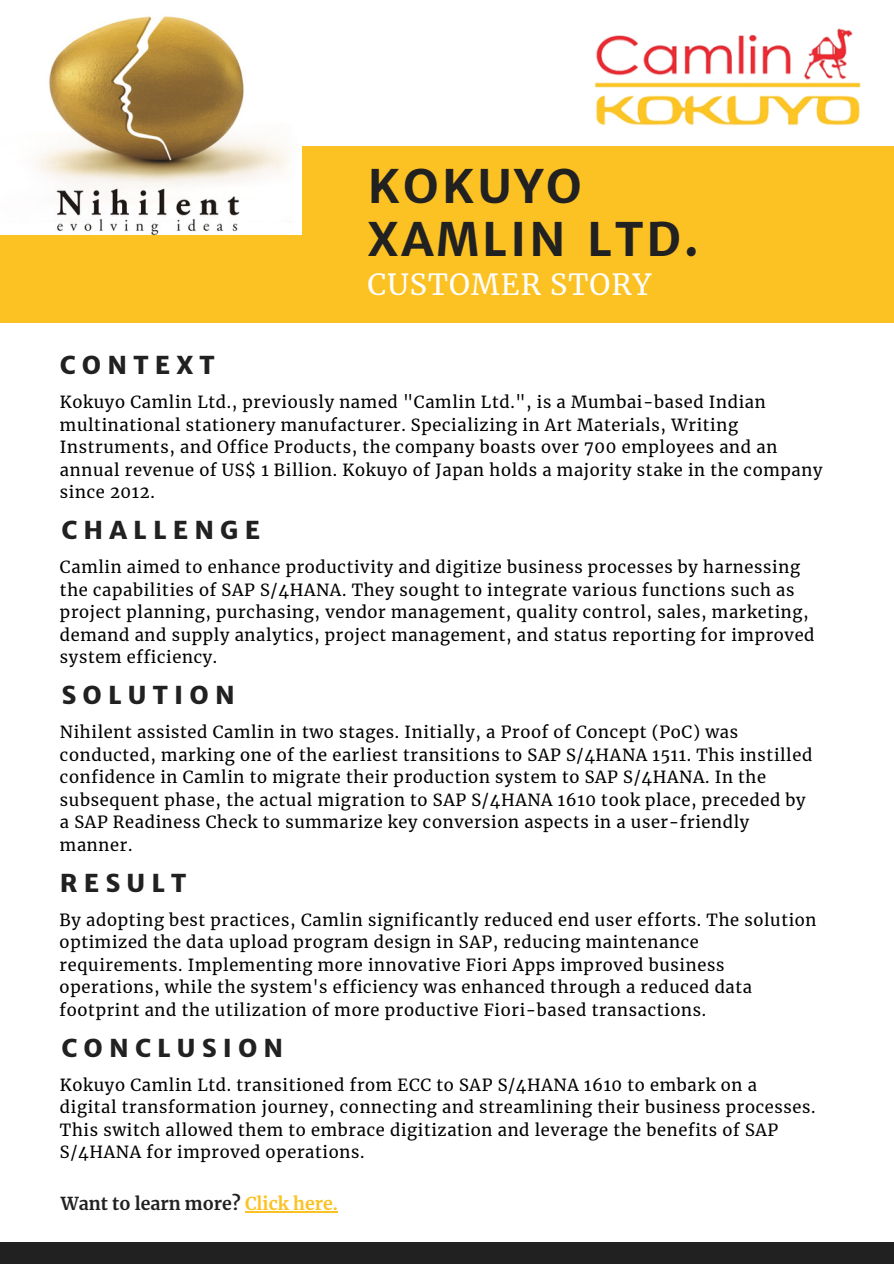
<style>
.page{position:relative;width:894px;height:1264px;background:#fff}
.page>*{position:absolute;margin:0;border:0;box-sizing:border-box;transform-origin:0 0}
.t1{font:700 46.35px/52.9px "Merriweather Sans";letter-spacing:.06em;color:#212121}
.t2{font:28.8px "Merriweather";letter-spacing:.04em;color:#fff}
.t3{font:800 24.75px "Merriweather Sans";letter-spacing:.25em;color:#212121}
.t4{font:700 17.7px "Merriweather";color:#212121}
.t5{font:16.5px/22.5px "Merriweather";letter-spacing:.04em;color:#000}
.s1{color:#fcc122}
</style>
<div class="page">
<div style="left:0;top:146px;width:893px;height:176px;background:#fcc122"></div>
<div style="left:0;top:1242px;width:893px;height:21px;background:#212121"></div>
<img style="left:0;top:16px;width:301px;height:218px">
<img style="left:594px;top:28px;width:267px;height:98px">
<hr style="left:245px;top:1210px;width:93px;height:2px;background:#fcc122">
<p class="t1" style="left:367px;top:160px;width:332px">KOKUYO<br>XAMLIN LTD.</p>
<p class="t3" style="left:60px;top:349px;width:156px">CONTEXT</p>
<p class="t2" style="left:367px;top:267px;width:285px">CUSTOMER STORY</p>
<p class="t5" style="left:60px;top:391px;width:763px">Kokuyo Camlin Ltd., previously named "Camlin Ltd.", is a Mumbai-based Indian multinational stationery manufacturer. Specializing in Art Materials, Writing Instruments, and Office Products, the company boasts over 700 employees and an annual revenue of US$ 1 Billion. Kokuyo of Japan holds a majority stake in the company since 2012.</p>
<p class="t3" style="left:61px;top:515px;width:200px">CHALLENGE</p>
<p class="t5" style="left:60px;top:556px;width:755px">Camlin aimed to enhance productivity and digitize business processes by harnessing the capabilities of SAP S/4HANA. They sought to integrate various functions such as project planning, purchasing, vendor management, quality control, sales, marketing, demand and supply analytics, project management, and status reporting for improved system efficiency.</p>
<p class="t3" style="left:61px;top:679px;width:175px">SOLUTION</p>
<p class="t5" style="left:60px;top:721px;width:753px">Nihilent assisted Camlin in two stages. Initially, a Proof of Concept (PoC) was conducted, marking one of the earliest transitions to SAP S/4HANA 1511. This instilled confidence in Camlin to migrate their production system to SAP S/4HANA. In the subsequent phase, the actual migration to SAP S/4HANA 1610 took place, preceded by a SAP Readiness Check to summarize key conversion aspects in a user-friendly manner.</p>
<p class="t3" style="left:60px;top:867px;width:128px">RESULT</p>
<p class="t5" style="left:60px;top:908px;width:758px">By adopting best practices, Camlin significantly reduced end user efforts. The solution optimized the data upload program design in SAP, reducing maintenance requirements. Implementing more innovative Fiori Apps improved business operations, while the system's efficiency was enhanced through a reduced data footprint and the utilization of more productive Fiori-based transactions.</p>
<p class="t3" style="left:61px;top:1032px;width:223px">CONCLUSION</p>
<p class="t5" style="left:60px;top:1073px;width:756px">Kokuyo Camlin Ltd. transitioned from ECC to SAP S/4HANA 1610 to embark on a digital transformation journey, connecting and streamlining their business processes.<br>This switch allowed them to embrace digitization and leverage the benefits of SAP S/4HANA for improved operations.</p>
<p class="t4" style="left:61px;top:1192px;width:278px">Want to learn more? <span class="s1">Click here.</span></p>
</div>
